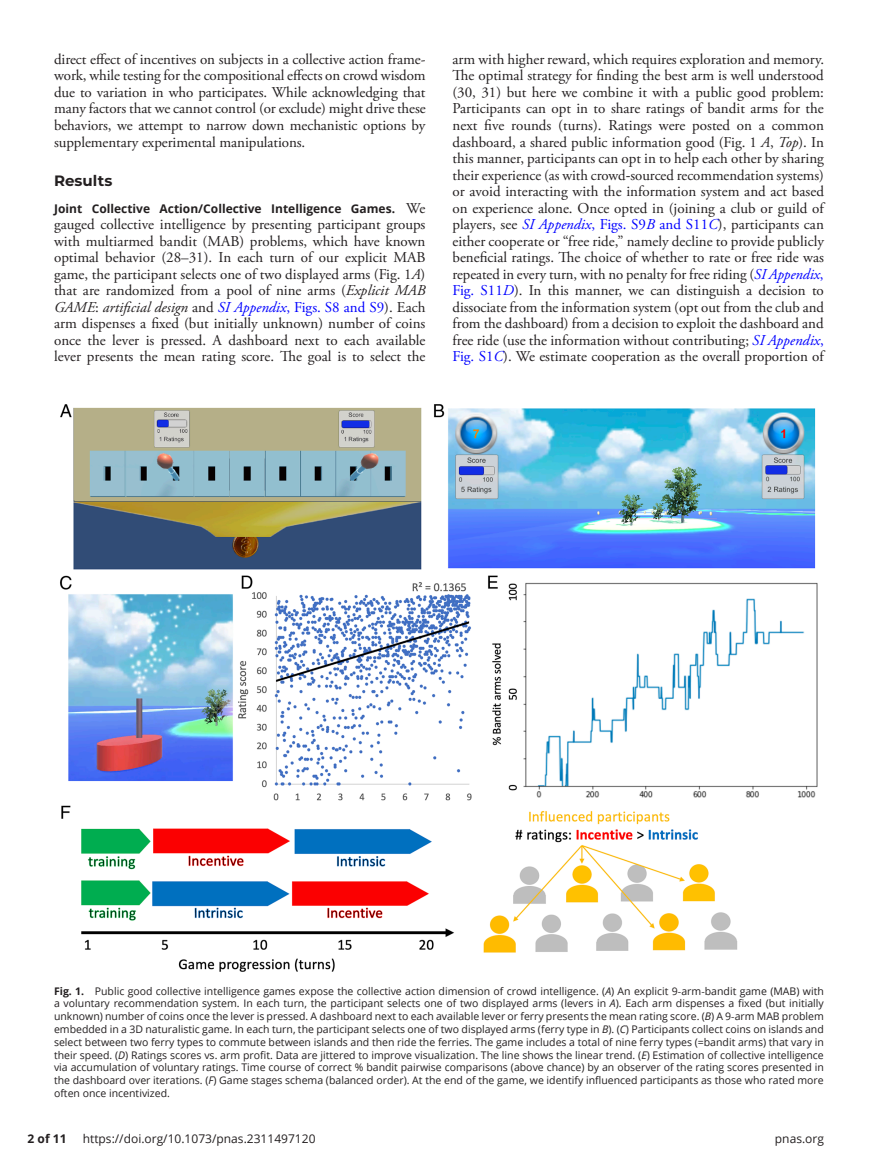
<style>
.page{position:relative;width:878px;height:1175px;background:#fff}
.page>*{position:absolute;margin:0;border:0;box-sizing:border-box;transform-origin:0 0}
.t1{font:15px/16.5px "Adobe Garamond Pro";color:#231f20;text-align:justify}
.t2{font:700 15px "Montserrat";color:#231f20}
.t3{font:700 12px "Open Sans";color:#231f20}
.t4{font:12px "Open Sans";color:#231f20}
.t5{font:10.5px/12.8px "Open Sans";color:#231f20;text-align:justify}
.s1{font-family:"Adobe Garamond Pro";font-weight:400;font-size:15px}
.s2{font-style:italic}
.s3{font-style:italic;color:#00f}
.s4{color:#00f}
.s5{font-family:"STIX"}
.s6{font-weight:700}
</style>
<div class="page">
<img style="left:60px;top:404px;width:758px;height:568px">
<p class="t1" style="left:54px;top:51px;width:373px">direct effect of incentives on subjects in a collective action frame&shy;work, while testing for the compositional effects on crowd wisdom due to variation in who participates. While acknowledging that many factors that we cannot control (or exclude) might drive these behaviors, we attempt to narrow down mechanistic options by supplementary experimental manipulations.</p>
<p class="t2" style="left:54px;top:169px;width:60px">Results</p>
<p class="t3" style="left:54px;top:200px;width:373px">Joint Collective Action/Collective Intelligence Games. <span class="s1">We</span></p>
<p class="t1" style="left:54px;top:216px;width:373px">gauged collective intelligence by presenting participant groups with multiarmed bandit (MAB) problems, which have known optimal behavior (28–31). In each turn of our explicit MAB game, the participant selects one of two displayed arms (Fig. 1<span class="s2">A</span>) that are randomized from a pool of nine arms (<span class="s2">Explicit MAB GAME</span>: <span class="s2">artificial design</span> and <span class="s3">SI Appendix</span><span class="s4">, Figs. S8 and S9</span>). Each arm dispenses a fixed (but initially unknown) number of coins once the lever is pressed. A dashboard next to each available lever presents the mean rating score. The goal is to select the</p>
<p class="t1" style="left:452px;top:51px;width:373px">arm with higher reward, which requires exploration and memory.<br>The optimal strategy for finding the best arm is well understood (30, 31) but here we combine it with a public good problem:<br>Participants can opt in to share ratings of bandit arms for the next five rounds (turns). Ratings were posted on a common dashboard, a shared public information good (Fig. 1 <span class="s2">A</span>, <span class="s2">Top</span>). In this manner, participants can opt in to help each other by sharing their experience (as with crowd<span class="s5">-</span>sourced recommendation systems) or avoid interacting with the information system and act based on experience alone. Once opted in (joining a club or guild of players, see <span class="s3">SI Appendix</span><span class="s4">, Figs. S9</span><span class="s3">B</span> <span class="s4">and S11</span><span class="s3">C</span>), participants can either cooperate or “free ride,” namely decline to provide publicly beneficial ratings. The choice of whether to rate or free ride was repeated in every turn, with no penalty for free riding (<span class="s3">SI Appendix</span><span class="s4">, Fig. S11</span><span class="s3">D</span>). In this manner, we can distinguish a decision to dissociate from the information system (opt out from the club and from the dashboard) from a decision to exploit the dashboard and free ride (use the information without contributing; <span class="s3">SI Appendix</span><span class="s4">, Fig. S1</span><span class="s3">C</span>). We estimate cooperation as the overall proportion of</p>
<p class="t5" style="left:54px;top:984px;width:771px"><span class="s6">Fig. 1.</span> Public good collective intelligence games expose the collective action dimension of crowd intelligence. (<span class="s2">A</span>) An explicit 9<span class="s5">-</span>arm<span class="s5">-</span>bandit game (MAB) with a voluntary recommendation system. In each turn, the participant selects one of two displayed arms (levers in <span class="s2">A</span>). Each arm dispenses a fixed (but initially unknown) number of coins once the lever is pressed. A dashboard next to each available lever or ferry presents the mean rating score. (<span class="s2">B</span>) A 9<span class="s5">-</span>arm MAB problem embedded in a 3D naturalistic game. In each turn, the participant selects one of two displayed arms (ferry type in <span class="s2">B</span>). (<span class="s2">C</span>) Participants collect coins on islands and select between two ferry types to commute between islands and then ride the ferries. The game includes a total of nine ferry types (=bandit arms) that vary in their speed. (<span class="s2">D</span>) Ratings scores vs. arm profit. Data are jittered to improve visualization. The line shows the linear trend. (<span class="s2">E</span>) Estimation of collective intelligence via accumulation of voluntary ratings. Time course of correct % bandit pairwise comparisons (above chance) by an observer of the rating scores presented in the dashboard over iterations. (<span class="s2">F</span>) Game stages schema (balanced order). At the end of the game, we identify influenced participants as those who rated more often once incentivized.</p>
<p class="t3" style="left:28px;top:1130px;width:40px">2 of 11</p>
<p class="t4" style="left:83px;top:1130px;width:234px">https://doi.org/10.1073/pnas.2311497120</p>
<p class="t4" style="left:774px;top:1130px;width:51px">pnas.org</p>
</div>
